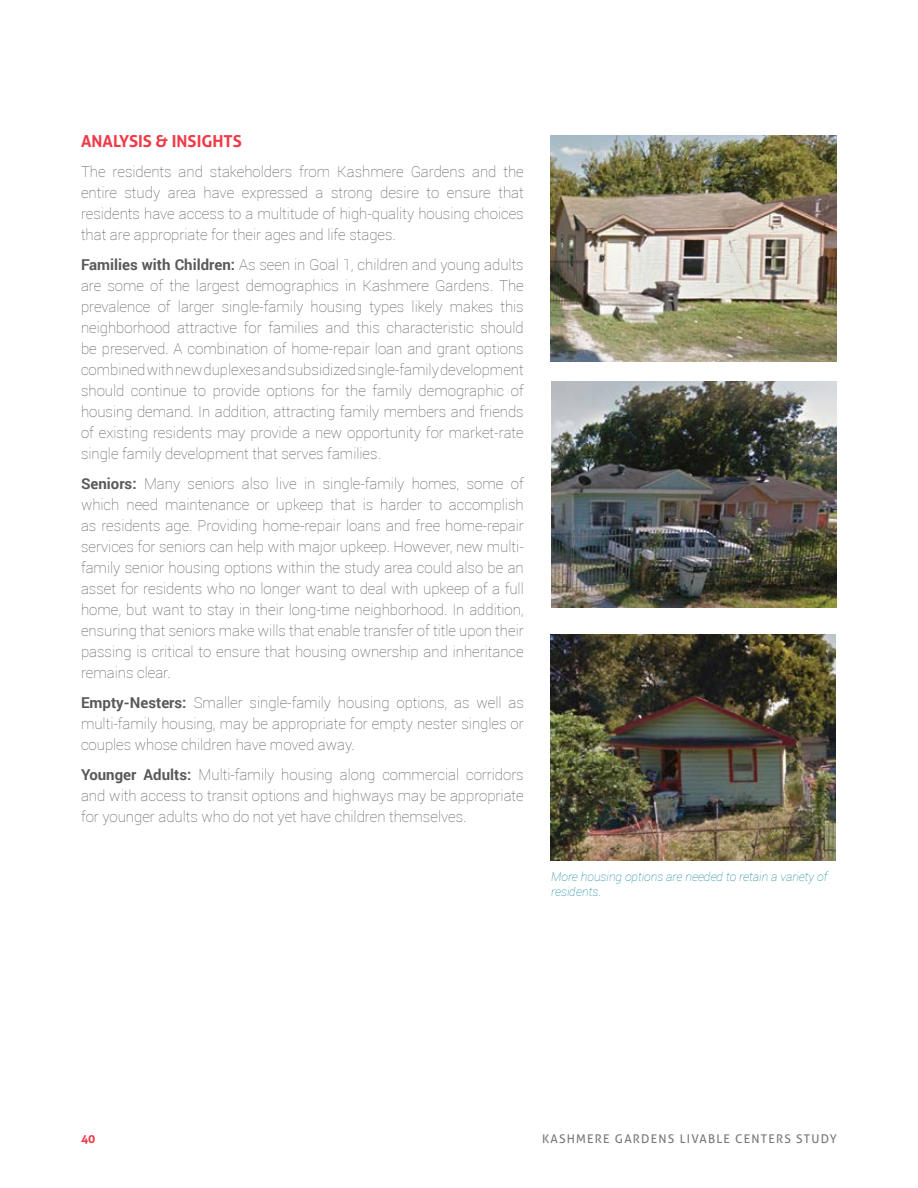
<style>
.page{position:relative;width:918px;height:1188px;background:#fff}
.page>*{position:absolute;margin:0;border:0;box-sizing:border-box;transform-origin:0 0}
.Heading_3{font:700 16.5px "Aller";color:#ef3a47}
.Body{font:100 15px/21px "Roboto";color:#58595b;text-align:justify}
.Image_Caption{font:italic 100 12px/15px "Roboto";color:#0b8198}
.t1{font:12px "Aller";letter-spacing:.1em;color:#797a7d}
.t2{font:700 12px "Aller";color:#ef3a47}
.s1{font-weight:700}
</style>
<div class="page">
<img style="left:551px;top:136px;width:285px;height:226px">
<img style="left:551px;top:382px;width:285px;height:226px">
<img style="left:551px;top:634px;width:285px;height:226px">
<p class="Heading_3" style="left:81px;top:131px;width:162px">ANALYSIS &amp; INSIGHTS</p>
<p class="Body" style="left:81px;top:161px;width:444px">The residents and stakeholders from Kashmere Gardens and the entire study area have expressed a strong desire to ensure that residents have access to a multitude of high-quality housing choices that are appropriate for their ages and life stages.</p>
<p class="Body" style="left:81px;top:254px;width:444px"><span class="s1">Families with Children:</span> As seen in Goal 1, children and young adults are some of the largest demographics in Kashmere Gardens. The prevalence of larger single-family housing types likely makes this neighborhood attractive for families and this characteristic should be preserved. A combination of home-repair loan and grant options combined with new duplexes and subsidized single-family development should continue to provide options for the family demographic of housing demand. In addition, attracting family members and friends of existing residents may provide a new opportunity for market-rate single family development that serves families.</p>
<p class="Body" style="left:81px;top:473px;width:444px"><span class="s1">Seniors:</span> Many seniors also live in single-family homes, some of which need maintenance or upkeep that is harder to accomplish as residents age. Providing home-repair loans and free home-repair services for seniors can help with major upkeep. However, new multi&shy;family senior housing options within the study area could also be an asset for residents who no longer want to deal with upkeep of a full home, but want to stay in their long-time neighborhood. In addition, ensuring that seniors make wills that enable transfer of title upon their passing is critical to ensure that housing ownership and inheritance remains clear.</p>
<p class="Body" style="left:81px;top:692px;width:444px"><span class="s1">Empty-Nesters:</span> Smaller single-family housing options, as well as multi-family housing, may be appropriate for empty nester singles or couples whose children have moved away.</p>
<p class="Body" style="left:81px;top:764px;width:444px"><span class="s1">Younger Adults:</span> Multi-family housing along commercial corridors and with access to transit options and highways may be appropriate for younger adults who do not yet have children themselves.</p>
<p class="Image_Caption" style="left:551px;top:869px;width:278px">More housing options are needed to retain a variety of residents.</p>
<p class="t2" style="left:81px;top:1131px;width:16px">40</p>
<p class="t1" style="left:542px;top:1131px;width:296px">KASHMERE GARDENS LIVABLE CENTERS STUDY</p>
</div>
